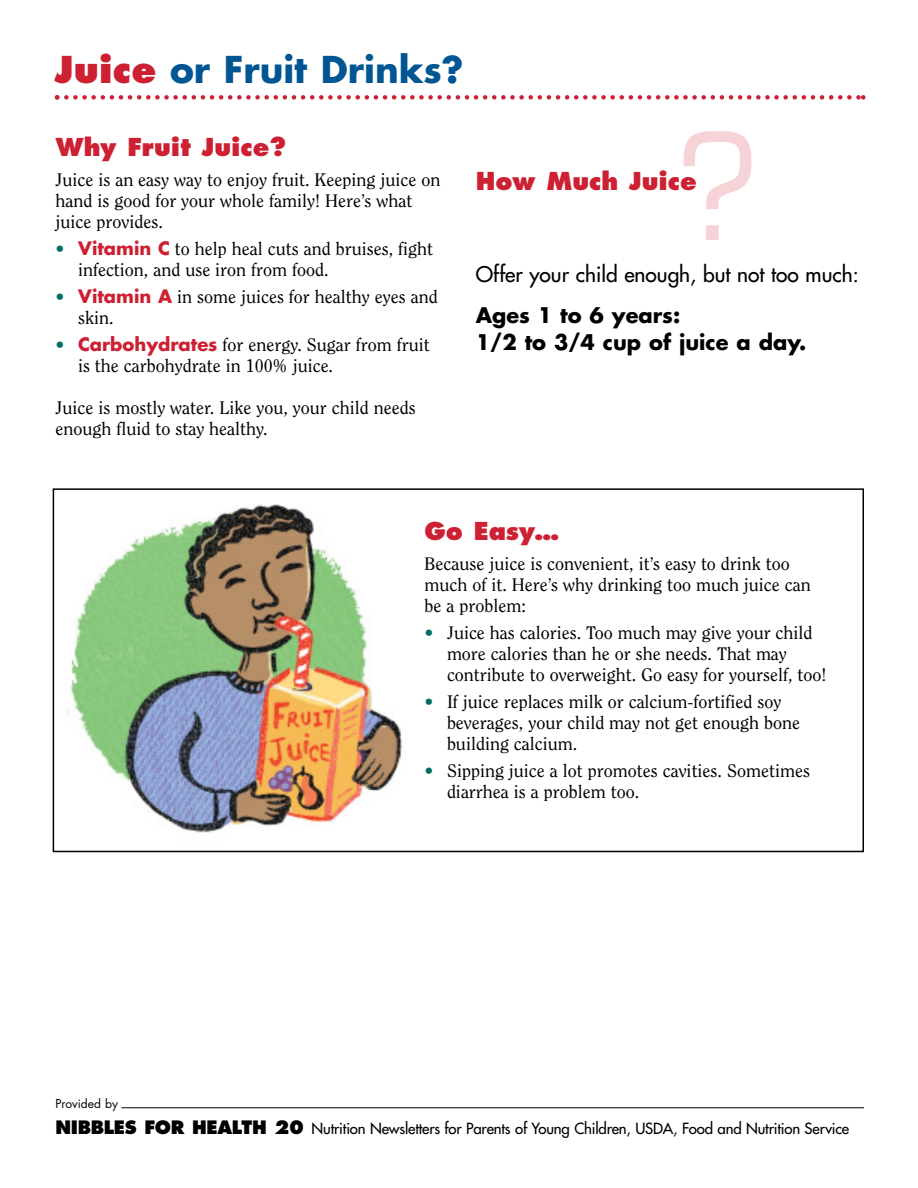
<style>
.page{position:relative;width:918px;height:1188px;background:#fff}
.page>*{position:absolute;margin:0;border:0;box-sizing:border-box;transform-origin:0 0}
.t1{font:144px "Eurostile";color:#f6d3d6}
.t2{font:700 36px "Futura";color:#005692}
.t3{font:800 24px "Futura";color:#cd2032}
.t4{font:700 21px/27px "Futura";color:#000}
.t5{font:21px "Futura";color:#000}
.t6{font:18px/21px "Clearface";color:#000}
.t7{font:15px "Futura";letter-spacing:-.01em;color:#000}
.t8{font:12px "Futura";color:#000}
.s1{font-weight:800;color:#cd2032}
.s2{color:#006e62}
.s3{font-family:"Futura";font-weight:700;color:#cd2032}
.s4{font-weight:800;font-size:18px}
</style>
<div class="page">
<div style="left:53px;top:488px;width:811px;height:364px;border:2px solid #000"></div>
<svg style="left:55px;top:95px;width:811px;height:5px"></svg>
<hr style="left:121px;top:1107px;width:743px;height:1px;background:#000">
<img style="left:67px;top:504px;width:336px;height:329px">
<p class="t2" style="left:55px;top:53px;width:410px"><span class="s1">Juice</span> or Fruit Drinks?</p>
<h2 class="t3" style="left:56px;top:136px;width:232px">Why Fruit Juice?</h2>
<p class="t6" style="left:56px;top:170px;width:386px">Juice is an easy way to enjoy fruit. Keeping juice on hand is good for your whole family! Here’s what juice provides.</p>
<p class="t6" style="left:78px;top:239px;width:357px;text-indent:-22px"><span class="s2">•</span> <span class="s3">Vitamin C</span> to help heal cuts and bruises, fight infection, and use iron from food.</p>
<p class="t6" style="left:78px;top:287px;width:361px;text-indent:-23px"><span class="s2">•</span> <span class="s3">Vitamin A</span> in some juices for healthy eyes and skin.</p>
<p class="t6" style="left:78px;top:335px;width:353px;text-indent:-22px"><span class="s2">•</span> <span class="s3">Carbohydrates</span> for energy. Sugar from fruit is the carbohydrate in 100% juice.</p>
<p class="t6" style="left:56px;top:398px;width:362px">Juice is mostly water. Like you, your child needs enough fluid to stay healthy.</p>
<p class="t1" style="left:675px;top:132px;width:86px">?</p>
<h2 class="t3" style="left:476px;top:171px;width:223px">How Much Juice</h2>
<p class="t5" style="left:476px;top:264px;width:384px">Offer your child enough, but not too much:</p>
<h3 class="t4" style="left:476px;top:303px;width:332px">Ages 1 to 6 years:<br>1/2 to 3/4 cup of juice a day.</h3>
<h2 class="t3" style="left:424px;top:520px;width:136px">Go Easy…</h2>
<p class="t6" style="left:424px;top:554px;width:388px">Because juice is convenient, it’s easy to drink too much of it. Here’s why drinking too much juice can be a problem:</p>
<p class="t6" style="left:447px;top:623px;width:381px;text-indent:-22px"><span class="s2">•</span> Juice has calories. Too much may give your child more calories than he or she needs. That may contribute to overweight. Go easy for yourself, too!</p>
<p class="t6" style="left:447px;top:692px;width:355px;text-indent:-22px"><span class="s2">•</span> If juice replaces milk or calcium-fortified soy beverages, your child may not get enough bone building calcium.</p>
<p class="t6" style="left:447px;top:761px;width:365px;text-indent:-22px"><span class="s2">•</span> Sipping juice a lot promotes cavities. Sometimes diarrhea is a problem too.</p>
<p class="t8" style="left:56px;top:1098px;width:64px">Provided by</p>
<p class="t7" style="left:56px;top:1121px;width:795px"><span class="s4">NIBBLES FOR HEALTH 20</span> Nutrition Newsletters for Parents of Young Children, USDA, Food and Nutrition Service</p>
</div>
